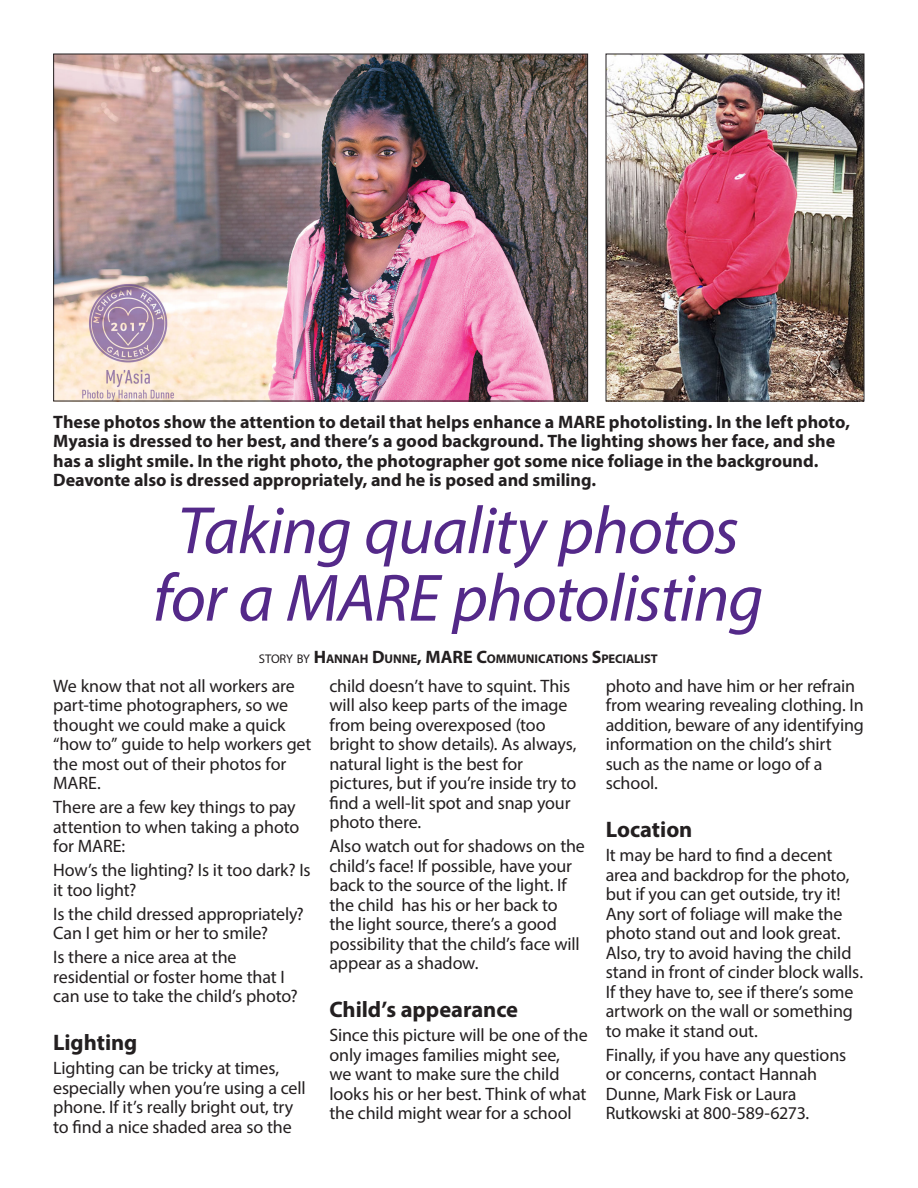
<style>
.page{position:relative;width:918px;height:1188px;background:#fff}
.page>*{position:absolute;margin:0;border:0;box-sizing:border-box;transform-origin:0 0}
.t1{font:italic 67.5px/67.5px "Myriad Pro";letter-spacing:-.02em;color:#542989;text-align:center}
.t2{font:700 22.5px "Myriad Pro";letter-spacing:-.005em;color:#231f20}
.t3{font:18px/19.5px "Myriad Pro";letter-spacing:-.01em;color:#231f20}
.t4{font:700 18px/19.5px "Myriad Pro";color:#231f20}
.t5{font:700 12.6px "Myriad Pro";color:#231f20}
.s1{font-weight:400}
.s2{font-size:18px}
</style>
<div class="page">
<img style="left:55px;top:56px;width:531px;height:343px">
<img style="left:608px;top:56px;width:254px;height:343px">
<div style="left:606px;top:54px;width:258px;height:347px;border:1px solid #231f20"></div>
<p class="t4" style="left:53px;top:411px;width:798px">These photos show the attention to detail that helps enhance a MARE photolisting. In the left photo, Myasia is dressed to her best, and there’s a good background. The lighting shows her face, and she has a slight smile. In the right photo, the photographer got some nice foliage in the background.<br>Deavonte also is dressed appropriately, and he is posed and smiling.</p>
<p class="t1" style="left:153px;top:496px;width:612px">Taking quality photos for a MARE photolisting</p>
<p class="t5" style="left:259px;top:651px;width:400px"><span class="s1">STORY BY</span> <span class="s2">H</span>ANNAH <span class="s2">D</span>UNNE<span class="s2">, MARE C</span>OMMUNICATIONS <span class="s2">S</span>PECIALIST</p>
<p class="t3" style="left:53px;top:676px;width:260px">We know that not all workers are part-time photographers, so we thought we could make a quick “how to” guide to help workers get the most out of their photos for<br>MARE.</p>
<p class="t3" style="left:53px;top:797px;width:247px">There are a few key things to pay attention to when taking a photo for MARE:</p>
<p class="t3" style="left:53px;top:860px;width:259px">How’s the lighting? Is it too dark? Is it too light?</p>
<p class="t3" style="left:53px;top:904px;width:252px">Is the child dressed appropriately?<br>Can I get him or her to smile?</p>
<p class="t3" style="left:53px;top:947px;width:246px">Is there a nice area at the residential or foster home that I can use to take the child’s photo?</p>
<p class="t2" style="left:53px;top:1028px;width:86px">Lighting</p>
<p class="t3" style="left:53px;top:1058px;width:254px">Lighting can be tricky at times, especially when you’re using a cell phone. If it’s really bright out, try to find a nice shaded area so the</p>
<p class="t3" style="left:330px;top:676px;width:249px">child doesn’t have to squint. This will also keep parts of the image from being overexposed (too bright to show details). As always, natural light is the best for pictures, but if you’re inside try to find a well-lit spot and snap your photo there.</p>
<p class="t3" style="left:330px;top:836px;width:257px">Also watch out for shadows on the child’s face! If possible, have your back to the source of the light. If the child has his or her back to the light source, there’s a good possibility that the child’s face will appear as a shadow.</p>
<p class="t2" style="left:330px;top:995px;width:190px">Child’s appearance</p>
<p class="t3" style="left:330px;top:1025px;width:260px">Since this picture will be one of the only images families might see,<br>we want to make sure the child looks his or her best. Think of what the child might wear for a school</p>
<p class="t3" style="left:606px;top:676px;width:260px">photo and have him or her refrain from wearing revealing clothing. In addition, beware of any identifying information on the child’s shirt such as the name or logo of a school.</p>
<p class="t2" style="left:606px;top:815px;width:88px">Location</p>
<p class="t3" style="left:606px;top:845px;width:259px">It may be hard to find a decent area and backdrop for the photo, but if you can get outside, try it!<br>Any sort of foliage will make the photo stand out and look great.<br>Also, try to avoid having the child stand in front of cinder block walls.<br>If they have to, see if there’s some artwork on the wall or something to make it stand out.</p>
<p class="t3" style="left:606px;top:1045px;width:242px">Finally, if you have any questions or concerns, contact Hannah<br>Dunne, Mark Fisk or Laura<br>Rutkowski at 800-589-6273.</p>
</div>
